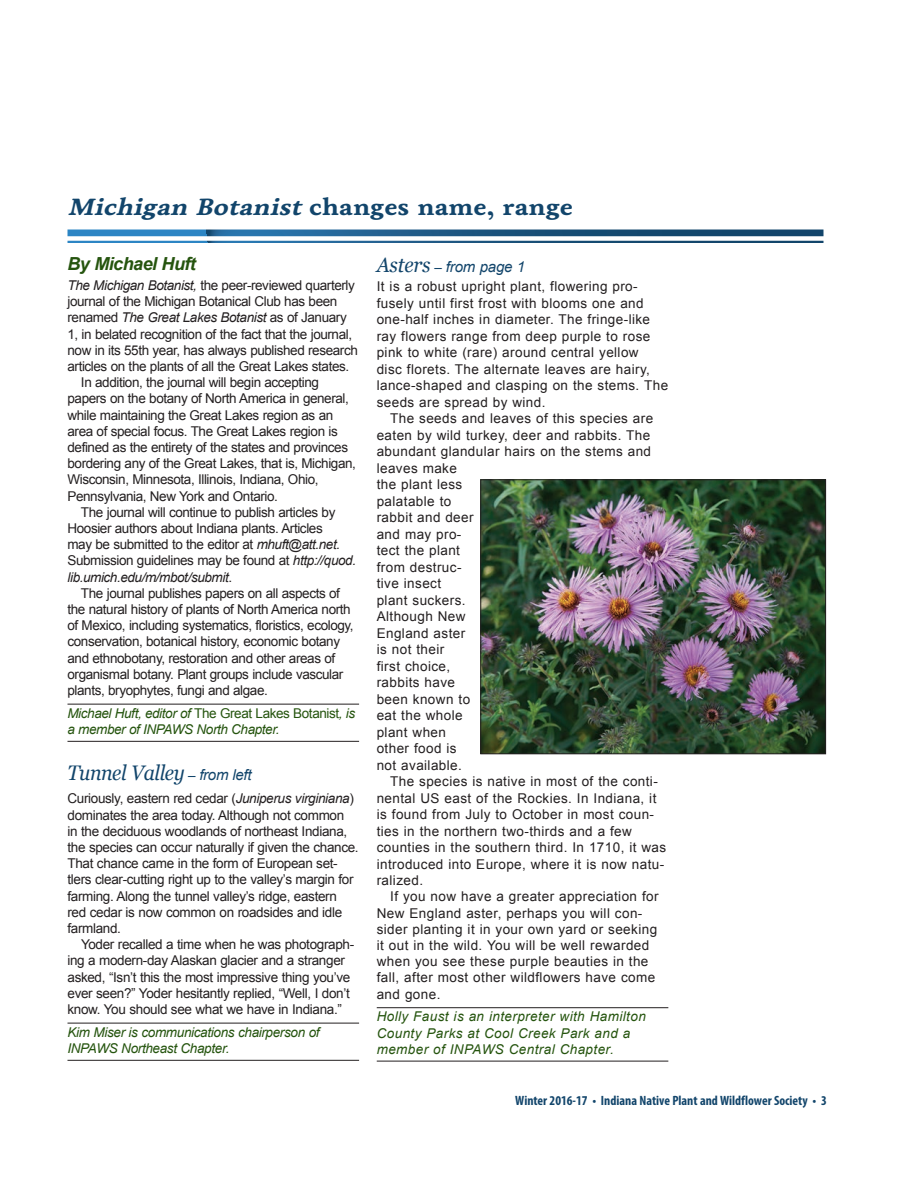
<style>
.page{position:relative;width:918px;height:1188px;background:#fff}
.page>*{position:absolute;margin:0;border:0;box-sizing:border-box;transform-origin:0 0}
._10_Story_Head_Blue{font:700 24px "Livory";color:#12456b;scale:1.08 1}
._52_Continued{font:italic 21px "Georgia";letter-spacing:-.02em;color:#12456b;scale:.93 1}
._31_By_Author_GR{font:italic 700 18px "Arial";letter-spacing:-.03em;color:#25540e}
._52_Continued-2{font:italic 15px "Arial";letter-spacing:-.01em;color:#12456b}
._50_BodyBasic_BK{font:13.5px/16.2px "Arial";letter-spacing:-.025em;color:#231f20}
._50_BodyBasic_BK-2{font:13.5px/16.5px "Arial";letter-spacing:.03em;color:#231f20}
._40_Body1st_BK{font:13.5px/16.2px "Arial";letter-spacing:-.03em;color:#231f20}
._55_AuthorBioBox_GR{font:italic 13.5px/16.2px "Arial";letter-spacing:-.025em;color:#25540e}
._55_AuthorBioBox_GR-2{font:italic 13.5px/16.2px "Arial";letter-spacing:.03em;color:#25540e}
._91_Footer_right{font:700 condensed 13.5px "Myriad Pro";color:#12456b}
.s1{font-style:italic}
.s2{font-style:normal}
.s3{font-family:"Arial";font-size:13.5px}
.s4{font-family:"Arial";font-size:15px}
.s5{font-family:"Georgia";font-size:21px}
.s6{font-size:13.5px}
</style>
<div class="page">
<hr style="left:68px;top:704px;width:291px;height:1px;background:#231f20">
<hr style="left:68px;top:741px;width:291px;height:1px;background:#231f20">
<hr style="left:377px;top:1007px;width:291px;height:1px;background:#231f20">
<hr style="left:377px;top:1061px;width:291px;height:1px;background:#231f20">
<hr style="left:68px;top:1023px;width:291px;height:1px;background:#231f20">
<hr style="left:68px;top:1060px;width:291px;height:1px;background:#231f20">
<img style="left:482px;top:481px;width:342px;height:271px">
<div style="left:480px;top:479px;width:346px;height:275px;border:1px solid #231f20"></div>
<svg style="left:68px;top:230px;width:756px;height:6px;background:#1e5e8d"></svg>
<p class="_10_Story_Head_Blue" style="left:68px;top:192px;width:470px"><span class="s1">Michigan Botanist</span> changes name, range</p>
<p class="_31_By_Author_GR" style="left:68px;top:251px;width:130px">By Michael Huft</p>
<p class="_40_Body1st_BK" style="left:67px;top:277px;width:292px"><span class="s1">The Michigan Botanist,</span> the peer-reviewed quarterly journal of the Michigan Botanical Club has been renamed <span class="s1">The Great Lakes Botanist</span> as of January 1, in belated recognition of the fact that the journal, now in its 55th year, has always published research articles on the plants of all the Great Lakes states.</p>
<p class="_50_BodyBasic_BK" style="left:67px;top:375px;width:290px;text-indent:14px">In addition, the journal will begin accepting papers on the botany of North America in general, while maintaining the Great Lakes region as an area of special focus. The Great Lakes region is defined as the entirety of the states and provinces bordering any of the Great Lakes, that is, Michigan, Wisconsin, Minnesota, Illinois, Indiana, Ohio, Pennsylvania, New York and Ontario.</p>
<p class="_50_BodyBasic_BK" style="left:67px;top:504px;width:290px;text-indent:14px">The journal will continue to publish articles by Hoosier authors about Indiana plants. Articles<br>may be submitted to the editor at <span class="s1">mhuft@att.net.<br></span>Submission guidelines may be found at <span class="s1">http://quod. lib.umich.edu/m/mbot/submit</span>.</p>
<p class="_50_BodyBasic_BK" style="left:67px;top:585px;width:288px;text-indent:14px">The journal publishes papers on all aspects of the natural history of plants of North America north of Mexico, including systematics, floristics, ecology, conservation, botanical history, economic botany and ethnobotany, restoration and other areas of organismal botany. Plant groups include vascular plants, bryophytes, fungi and algae.</p>
<p class="_55_AuthorBioBox_GR" style="left:67px;top:705px;width:289px">Michael Huft, editor of <span class="s2">The Great Lakes Botanist</span>, is a member of INPAWS North Chapter.</p>
<p class="_52_Continued" style="left:68px;top:757px;width:199px">Tunnel Valley <span class="s3">–</span> <span class="s4">from left</span></p>
<p class="_50_BodyBasic_BK" style="left:68px;top:791px;width:293px">Curiously, eastern red cedar (<span class="s1">Juniperus virginiana</span>) dominates the area today. Although not common<br>in the deciduous woodlands of northeast Indiana, the species can occur naturally if given the chance.<br>That chance came in the form of European set&shy;tlers clear-cutting right up to the valley’s margin for farming. Along the tunnel valley’s ridge, eastern red cedar is now common on roadsides and idle farmland.</p>
<p class="_50_BodyBasic_BK" style="left:68px;top:937px;width:288px;text-indent:14px">Yoder recalled a time when he was photograph&shy;ing a modern-day Alaskan glacier and a stranger asked, “Isn’t this the most impressive thing you’ve ever seen?” Yoder hesitantly replied, “Well, I don’t know. You should see what we have in Indiana.”</p>
<p class="_55_AuthorBioBox_GR" style="left:68px;top:1024px;width:254px">Kim Miser is communications chairperson of<br>INPAWS Northeast Chapter.</p>
<p class="_52_Continued-2" style="left:377px;top:257px;width:150px"><span class="s5">Asters</span> <span class="s6">–</span> from page 1</p>
<p class="_50_BodyBasic_BK-2" style="left:377px;top:278px;width:293px">It is a robust upright plant, flowering pro&shy;fusely until first frost with blooms one and one-half inches in diameter. The fringe-like ray flowers range from deep purple to rose pink to white (rare) around central yellow<br>disc florets. The alternate leaves are hairy, lance-shaped and clasping on the stems. The seeds are spread by wind.</p>
<p class="_50_BodyBasic_BK-2" style="left:377px;top:410px;width:278px;text-indent:14px">The seeds and leaves of this species are eaten by wild turkey, deer and rabbits. The abundant glandular hairs on the stems and leaves make<br>the plant less<br>palatable to<br>rabbit and deer<br>and may pro-<br>tect the plant<br>from destruc-<br>tive insect<br>plant suckers.<br>Although New<br>England aster<br>is not their<br>first choice,<br>rabbits have<br>been known to<br>eat the whole<br>plant when<br>other food is<br>not available.</p>
<p class="_50_BodyBasic_BK-2" style="left:377px;top:773px;width:291px;text-indent:14px">The species is native in most of the conti&shy;nental US east of the Rockies. In Indiana, it is found from July to October in most coun&shy;ties in the northern two-thirds and a few counties in the southern third. In 1710, it was introduced into Europe, where it is now natu&shy;ralized.</p>
<p class="_50_BodyBasic_BK-2" style="left:377px;top:889px;width:283px;text-indent:14px">If you now have a greater appreciation for New England aster, perhaps you will con&shy;sider planting it in your own yard or seeking it out in the wild. You will be well rewarded when you see these purple beauties in the fall, after most other wildflowers have come and gone.</p>
<p class="_55_AuthorBioBox_GR-2" style="left:377px;top:1009px;width:271px">Holly Faust is an interpreter with Hamilton<br>County Parks at Cool Creek Park and a member of INPAWS Central Chapter.</p>
<p class="_91_Footer_right" style="left:515px;top:1092px;width:313px">Winter 2016-17 • Indiana Native Plant and Wildflower Society • 3</p>
</div>
